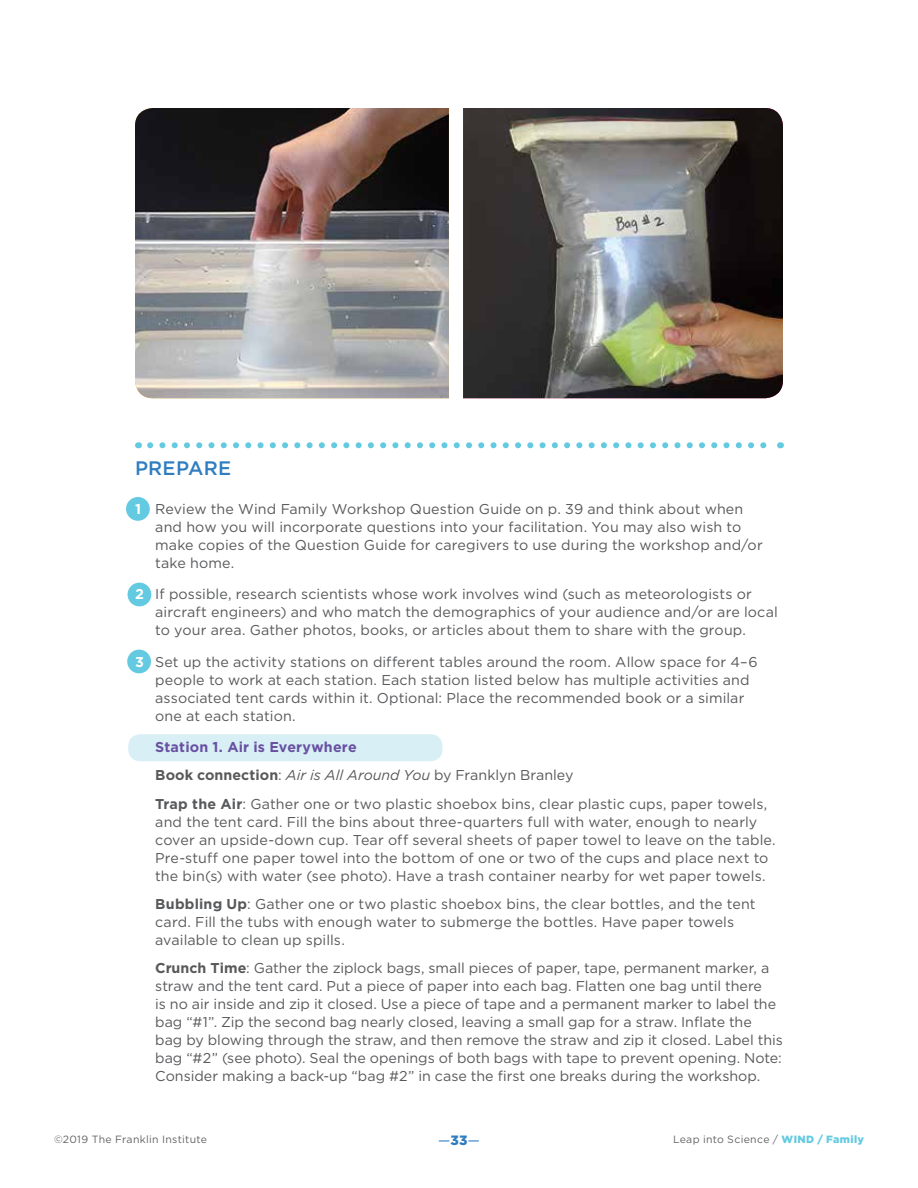
<style>
.page{position:relative;width:918px;height:1188px;background:#fff}
.page>*{position:absolute;margin:0;border:0;box-sizing:border-box;transform-origin:0 0}
.t1{font:500 19.5px "Gotham";letter-spacing:.015em;color:#2f7dc1}
.t2{font:14.25px/18px "Gotham";letter-spacing:.005em;color:#58595b}
.t3{font:13.5px "Gotham";color:#2f7dc1}
.t4{font:10.5px "Gotham";letter-spacing:.03em;color:#636466}
.s1{font-weight:700;color:#fff}
.s2{font-weight:700;color:#6950a1}
.s3{font-weight:700}
.s4{font-style:italic}
.s5{font-weight:900}
.s6{font-weight:900;color:#63cae1}
</style>
<div class="page">
<div style="left:128px;top:734px;width:315px;height:27px;background:#d7eff5;border-radius:12px"></div>
<div style="left:126px;top:497px;width:24px;height:24px;background:#63cae1;border-radius:50%"></div>
<div style="left:128px;top:583px;width:23px;height:23px;background:#63cae1;border-radius:50%"></div>
<div style="left:127px;top:650px;width:24px;height:23px;background:#63cae1;border-radius:50%"></div>
<svg style="left:150px;top:442px;width:617px;height:6px"></svg>
<img style="left:135px;top:108px;width:314px;height:290px">
<img style="left:463px;top:108px;width:320px;height:290px">
<h1 class="t1" style="left:135px;top:457px;width:98px">PREPARE</h1>
<p class="t2" style="left:155px;top:499px;width:609px;text-indent:-20px"><span class="s1">1</span> Review the Wind Family Workshop Question Guide on p. 39 and think about when and how you will incorporate questions into your facilitation. You may also wish to make copies of the Question Guide for caregivers to use during the workshop and/or take home.</p>
<p class="t2" style="left:155px;top:585px;width:624px;text-indent:-20px"><span class="s1">2</span> If possible, research scientists whose work involves wind (such as meteorologists or aircraft engineers) and who match the demographics of your audience and/or are local to your area. Gather photos, books, or articles about them to share with the group.</p>
<p class="t2" style="left:155px;top:652px;width:604px;text-indent:-20px"><span class="s1">3</span> Set up the activity stations on different tables around the room. Allow space for 4–6 people to work at each station. Each station listed below has multiple activities and associated tent cards within it. Optional: Place the recommended book or a similar one at each station.</p>
<p class="t2" style="left:155px;top:733px;width:614px;line-height:28.2px"><span class="s2">Station 1. Air is Everywhere<br></span><span class="s3">Book connection</span>: <span class="s4">Air is All Around You</span> by Franklyn Branley<br><span class="s3">Trap the Air</span>: Gather one or two plastic shoebox bins, clear plastic cups, paper towels,</p>
<p class="t2" style="left:155px;top:812px;width:622px">and the tent card. Fill the bins about three-quarters full with water, enough to nearly cover an upside-down cup. Tear off several sheets of paper towel to leave on the table.<br>Pre-stuff one paper towel into the bottom of one or two of the cups and place next to the bin(s) with water (see photo). Have a trash container nearby for wet paper towels.</p>
<p class="t2" style="left:155px;top:895px;width:602px"><span class="s3">Bubbling Up</span>: Gather one or two plastic shoebox bins, the clear bottles, and the tent card. Fill the tubs with enough water to submerge the bottles. Have paper towels available to clean up spills.</p>
<p class="t2" style="left:155px;top:959px;width:629px"><span class="s3">Crunch Time</span>: Gather the ziplock bags, small pieces of paper, tape, permanent marker, a straw and the tent card. Put a piece of paper into each bag. Flatten one bag until there<br>is no air inside and zip it closed. Use a piece of tape and a permanent marker to label the bag “#1”. Zip the second bag nearly closed, leaving a small gap for a straw. Inflate the<br>bag by blowing through the straw, and then remove the straw and zip it closed. Label this bag “#2” (see photo). Seal the openings of both bags with tape to prevent opening. Note:<br>Consider making a back-up “bag #2” in case the first one breaks during the workshop.</p>
<p class="t4" style="left:54px;top:1133px;width:155px">©2019 The Franklin Institute</p>
<p class="t3" style="left:438px;top:1133px;width:43px">—<span class="s5">33</span>—</p>
<p class="t4" style="left:673px;top:1133px;width:192px">Leap into Science / <span class="s6">WIND / Family</span></p>
</div>
